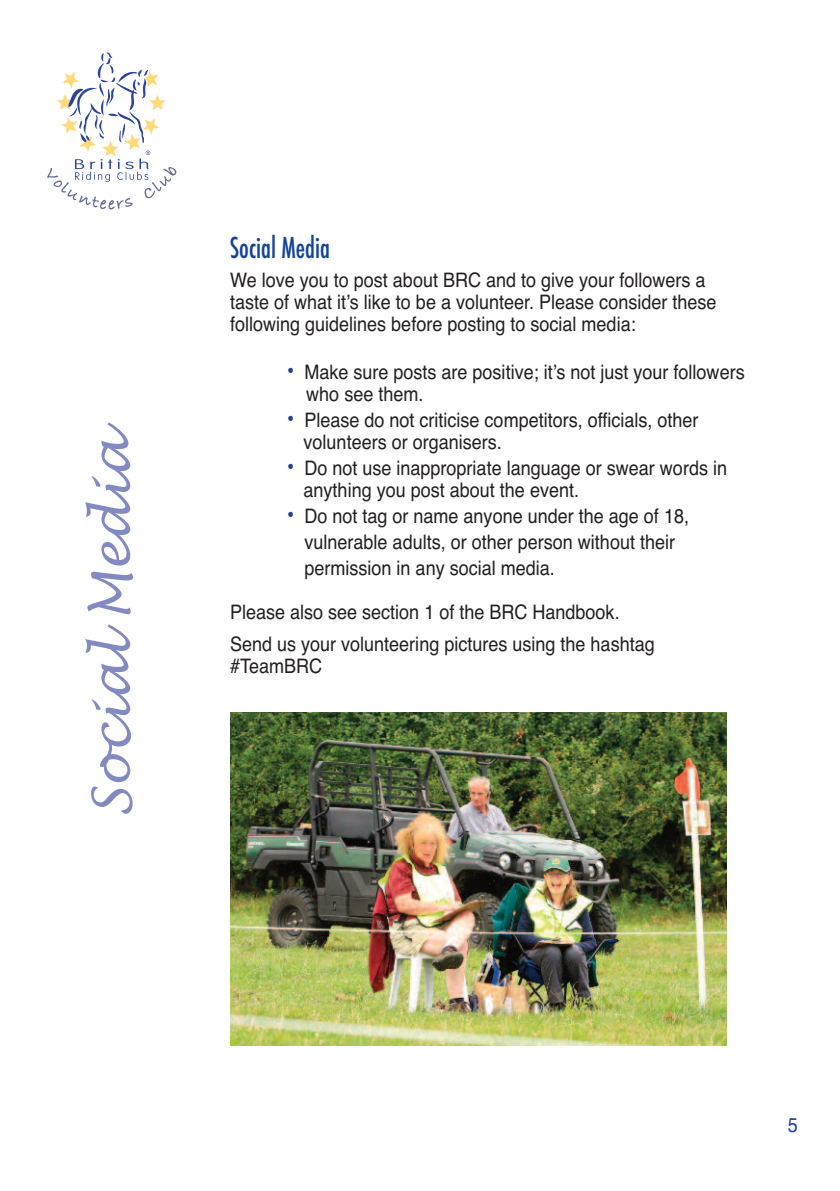
<style>
.page{position:relative;width:840px;height:1191px;background:#fff}
.page>*{position:absolute;margin:0;border:0;box-sizing:border-box;transform-origin:0 0}
.t1{font:italic 52px "Lucida Handwriting";color:#828ac1}
.t2{font:500 condensed 28px "Futura";color:#154398;scale:.9 1}
.t3{font:20px/22px "Helvetica";color:#231f20;scale:.9 1}
.t4{font:20px "Helvetica";color:#154398;scale:.9 1}
.s1{font-size:24px;color:#154398}
</style>
<div class="page">
<img style="left:230px;top:712px;width:496px;height:333px">
<svg style="left:47px;top:52px;width:129px;height:158px"></svg>
<h1 class="t1" style="left:81px;top:817px;width:396px;rotate:-90deg">S ocial M edia</h1>
<h2 class="t2" style="left:230px;top:232px;width:113px">Social Media</h2>
<p class="t3" style="left:230px;top:269px;width:541px">We love you to post about BRC and to give your followers a taste of what it’s like to be a volunteer. Please consider these following guidelines before posting to social media:</p>
<p class="t3" style="left:306px;top:361px;width:488px;text-indent:-20px"><span class="s1">•</span> Make sure posts are positive; it’s not just your followers who see them.</p>
<p class="t3" style="left:303px;top:409px;width:440px;text-indent:-17px"><span class="s1">•</span> Please do not criticise competitors, officials, other volunteers or organisers.</p>
<p class="t3" style="left:303px;top:457px;width:472px;text-indent:-17px"><span class="s1">•</span> Do not use inappropriate language or swear words in anything you post about the event.</p>
<p class="t3" style="left:304px;top:503px;width:428px;line-height:26px;text-indent:-18px"><span class="s1">•</span> Do not tag or name anyone under the age of 18, vulnerable adults, or other person without their permission in any social media.</p>
<p class="t3" style="left:230px;top:596px;width:473px;line-height:32px">Please also see section 1 of the BRC Handbook.<br>Send us your volunteering pictures using the hashtag</p>
<p class="t3" style="left:230px;top:655px;width:104px">#TeamBRC</p>
<p class="t4" style="left:787px;top:1113px;width:13px">5</p>
</div>
